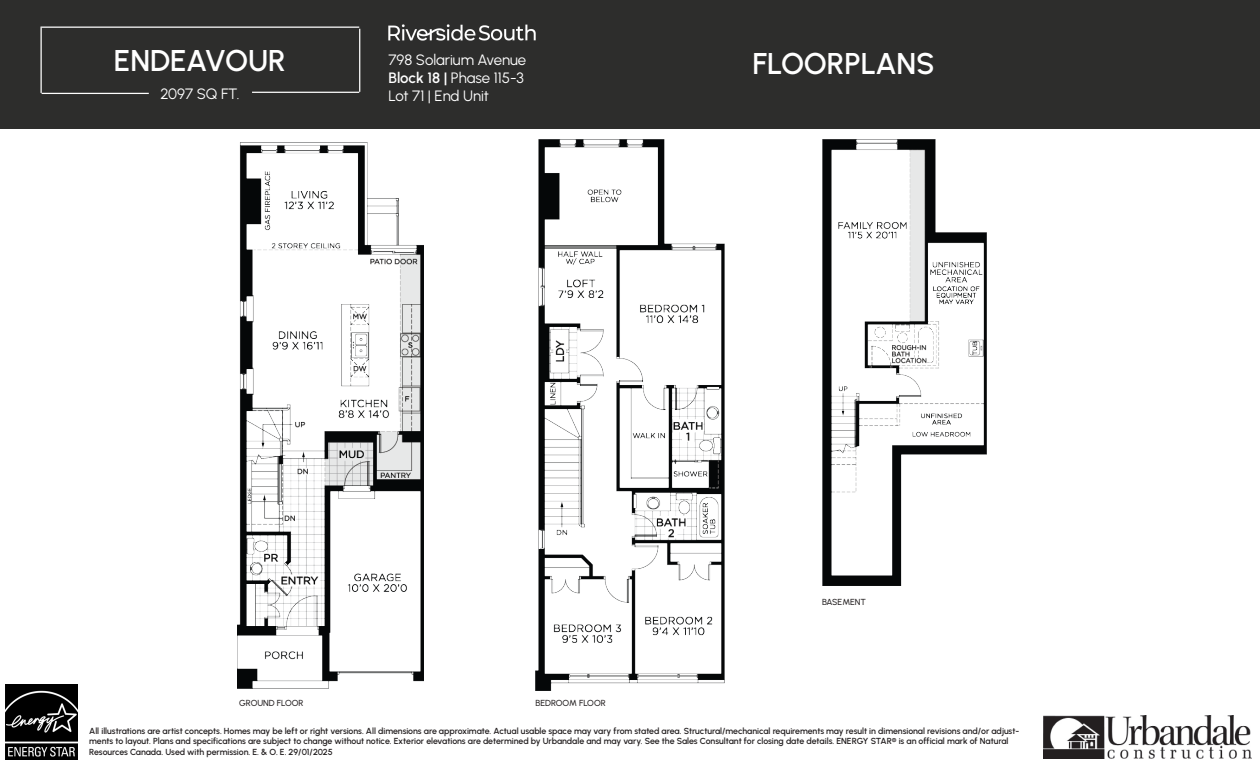
<style>
.page{position:relative;width:1260px;height:765px;background:#fff}
.page>*{position:absolute;margin:0;border:0;box-sizing:border-box;transform-origin:0 0}
.t1{font:600 30px "Urbanist";letter-spacing:-.005em;color:#fff}
.t2{font:15px/18px "Urbanist";color:#fff}
.t3{font:600 8.75px/10.5px "Urbanist";letter-spacing:-.01em;color:#231f20}
.t4{font:500 8.75px "Urbanist";letter-spacing:-.005em;color:#231f20}
.s1{font-weight:600}
</style>
<div class="page">
<div style="left:0;top:0;width:1260px;height:129px;background:#2d2d2c"></div>
<hr style="left:42px;top:93px;width:107px;height:1px;background:#fff">
<hr style="left:41px;top:28px;width:1px;height:65px;background:#fff">
<hr style="left:41px;top:27px;width:318px;height:1px;background:#fff">
<hr style="left:359px;top:29px;width:1px;height:63px;background:#fff">
<hr style="left:252px;top:92px;width:107px;height:1px;background:#fff">
<img style="left:1043px;top:716px;width:209px;height:42px">
<img style="left:5px;top:685px;width:73px;height:74px">
<img style="left:388px;top:24px;width:148px;height:17px">
<img style="left:238px;top:142px;width:185px;height:546px">
<img style="left:536px;top:139px;width:188px;height:552px">
<img style="left:822px;top:140px;width:165px;height:446px">
<h1 class="t1" style="left:114px;top:41px;width:173px">ENDEAVOUR</h1>
<h2 class="t2" style="left:160px;top:84px;width:80px">2097 SQ FT.</h2>
<h2 class="t2" style="left:389px;top:50px;width:139px">798 Solarium Avenue<br><span class="s1">Block 18 |</span> Phase 115-3<br>Lot 71 | End Unit</h2>
<h1 class="t1" style="left:753px;top:43px;width:184px">FLOORPLANS</h1>
<p class="t4" style="left:239px;top:697px;width:66px">GROUND FLOOR</p>
<p class="t4" style="left:536px;top:697px;width:72px">BEDROOM FLOOR</p>
<p class="t4" style="left:822px;top:596px;width:45px">BASEMENT</p>
<p class="t3" style="left:89px;top:725px;width:932px">All illustrations are artist concepts. Homes may be left or right versions. All dimensions are approximate. Actual usable space may vary from stated area. Structural/mechanical requirements may result in dimensional revisions and/or adjust&shy;ments to layout. Plans and specifications are subject to change without notice. Exterior elevations are determined by Urbandale and may vary. See the Sales Consultant for closing date details. ENERGY STAR® is an official mark of Natural<br>Resources Canada. Used with permission. E. &amp; O. E. 29/01/2025</p>
</div>
